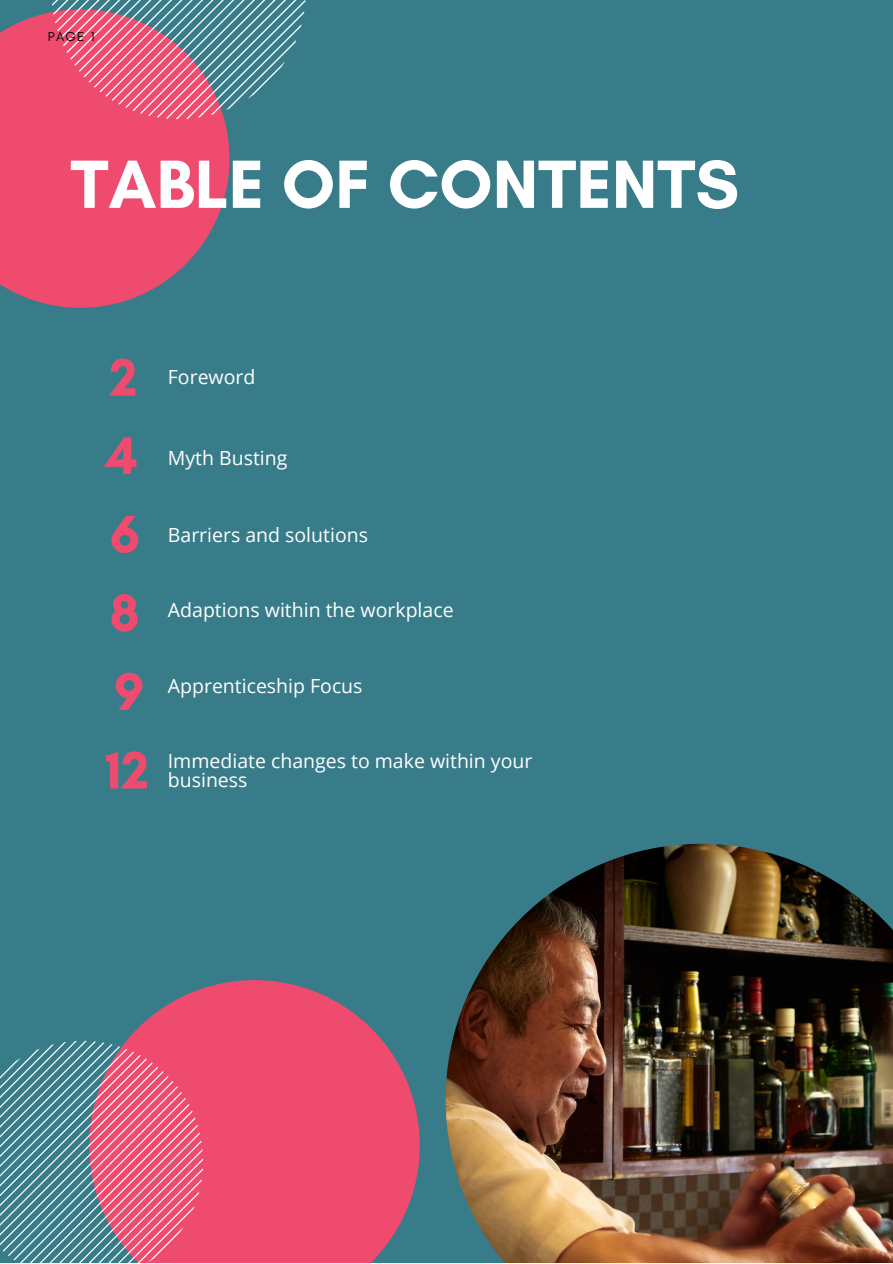
<style>
.page{position:relative;width:893px;height:1264px;background:#fff}
.page>*{position:absolute;margin:0;border:0;box-sizing:border-box;transform-origin:0 0}
.t1{font:700 69.45px "Glacial Indifference";color:#fff}
.t2{font:700 53.85px "Glacial Indifference";color:#ef4b6f}
.t3{font:700 53.7px "Glacial Indifference";color:#ef4b6f}
.t4{font:19.5px/19px "Open Sans";color:#fff}
.t5{font:13.2px "Glacial Indifference";color:#000}
</style>
<div class="page">
<div style="left:0;top:0;width:892px;height:1262px;background:#387c8a"></div>
<svg style="left:0;top:12px;width:229px;height:296px;background:#d95072"></svg>
<svg style="left:52px;top:0;width:254px;height:119px"></svg>
<img style="left:445px;top:843px;width:447px;height:419px">
<svg style="left:127px;top:980px;width:293px;height:282px;background:#d35273"></svg>
<svg style="left:0;top:1040px;width:203px;height:222px"></svg>
<p class="t5" style="left:48px;top:29px;width:48px">PAGE 1</p>
<h1 class="t1" style="left:70px;top:142px;width:670px">TABLE OF CONTENTS</h1>
<h3 class="t3" style="left:110px;top:344px;width:29px">2</h3>
<p class="t4" style="left:168px;top:367px;width:89px">Foreword</p>
<h3 class="t3" style="left:105px;top:423px;width:34px">4</h3>
<p class="t4" style="left:168px;top:448px;width:121px">Myth Busting</p>
<h2 class="t2" style="left:110px;top:501px;width:32px">6</h2>
<p class="t4" style="left:168px;top:524px;width:202px">Barriers and solutions</p>
<h2 class="t2" style="left:110px;top:580px;width:31px">8</h2>
<p class="t4" style="left:168px;top:600px;width:287px">Adaptions within the workplace</p>
<h2 class="t2" style="left:114px;top:658px;width:32px">9</h2>
<h2 class="t2" style="left:105px;top:737px;width:45px">12</h2>
<p class="t4" style="left:168px;top:675px;width:196px">Apprenticeship Focus</p>
<p class="t4" style="left:168px;top:750px;width:366px">Immediate changes to make within your business</p>
</div>
